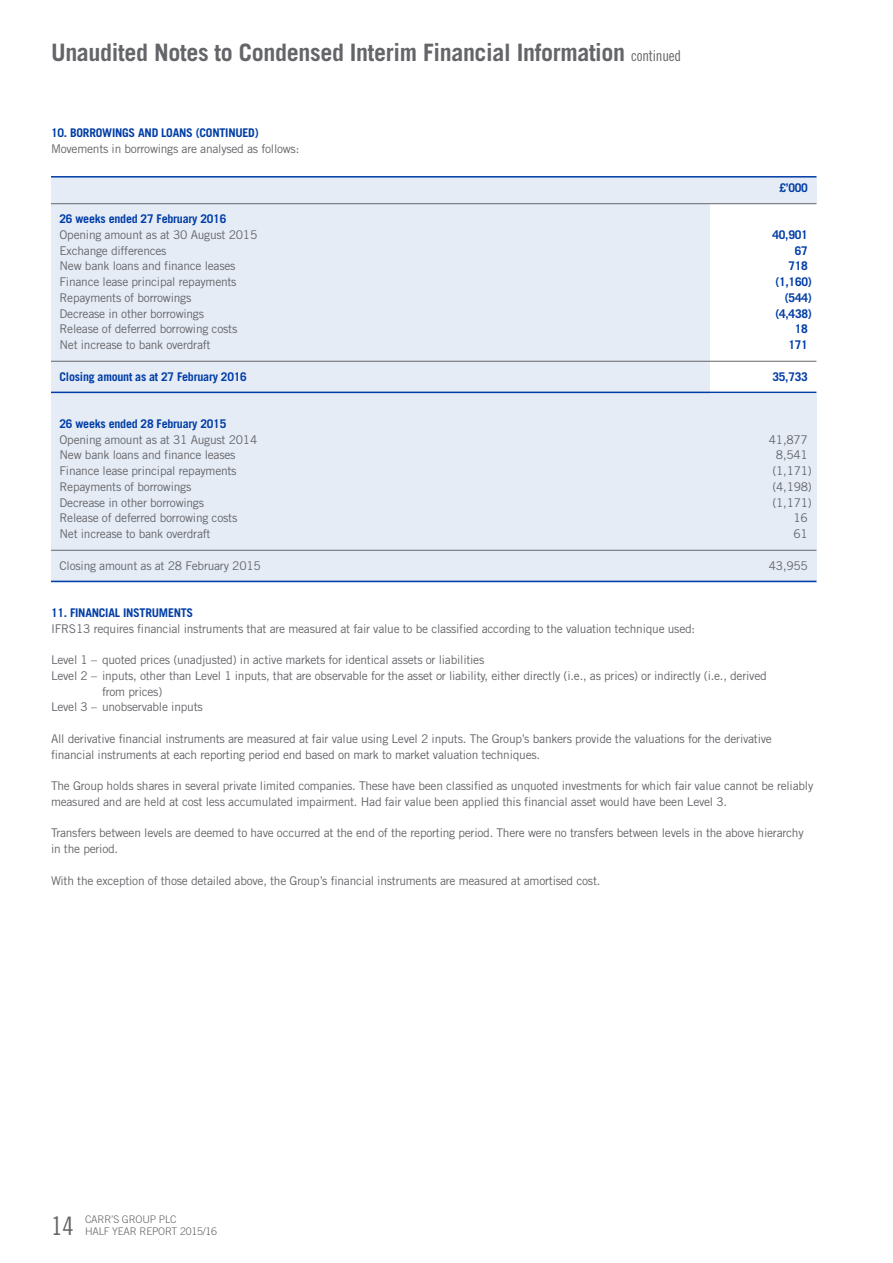
<style>
.page{position:relative;width:893px;height:1263px;background:#fff}
.page>*{position:absolute;margin:0;border:0;box-sizing:border-box;transform-origin:0 0}
.t1{font:25.5px "Trade Gothic Cond Eighteen";color:#646569}
.t2{font:700 24px "Trade Gothic";letter-spacing:-.015em;color:#646569}
.t3{font:12px/15.8px "Trade Gothic";letter-spacing:-.02em;color:#646569}
.t4{font:700 12px "Trade Gothic";letter-spacing:-.02em;color:#003da6}
.t5{font:300 10.5px/12px "Trade Gothic";letter-spacing:-.015em;color:#646569}
.s1{font-family:"Trade Gothic Cond Eighteen";font-weight:400;font-size:15px}
</style>
<div class="page">
<div style="left:51px;top:176px;width:765px;height:407px;background:#e6ecf6"></div>
<hr style="left:51px;top:176px;width:765px;height:2px;background:#003da6">
<div style="left:710px;top:204px;width:106px;height:189px;background:#fff"></div>
<hr style="left:51px;top:203px;width:765px;height:1px;background:#646569">
<hr style="left:51px;top:361px;width:765px;height:1px;background:#646569">
<hr style="left:51px;top:392px;width:765px;height:1px;background:#003da6">
<hr style="left:51px;top:550px;width:765px;height:1px;background:#646569">
<hr style="left:51px;top:581px;width:765px;height:1px;background:#003da6">
<h2 class="t2" style="left:51px;top:38px;width:631px">Unaudited Notes to Condensed Interim Financial Information <span class="s1">continued</span></h2>
<p class="t4" style="left:51px;top:125px;width:33px">10. Borro</p>
<p class="t4" style="left:102px;top:125px;width:44px">wings and</p>
<p class="t4" style="left:161px;top:125px;width:46px">loans (continu</p>
<p class="t4" style="left:243px;top:125px;width:18px">ed)</p>
<p class="t3" style="left:51px;top:140px;width:250px">Movements in borrowings are analysed as follows:</p>
<p class="t4" style="left:779px;top:180px;width:30px">£’000</p>
<p class="t4" style="left:60px;top:212px;width:168px">26 weeks ended 27 February 2016</p>
<p class="t3" style="left:60px;top:227px;width:199px">Opening amount as at 30 August 2015</p>
<p class="t4" style="left:772px;top:227px;width:37px">40,901</p>
<p class="t3" style="left:60px;top:242px;width:109px">Exchange differences</p>
<p class="t4" style="left:795px;top:243px;width:15px">67</p>
<p class="t3" style="left:60px;top:258px;width:177px">New bank loans and finance leases</p>
<p class="t4" style="left:788px;top:259px;width:21px">718</p>
<p class="t3" style="left:60px;top:274px;width:179px">Finance lease principal repayments</p>
<p class="t4" style="left:775px;top:275px;width:38px">(1,160)</p>
<p class="t3" style="left:60px;top:290px;width:133px">Repayments of borrowings</p>
<p class="t4" style="left:785px;top:290px;width:29px">(544)</p>
<p class="t3" style="left:60px;top:305px;width:146px">Decrease in other borrowings</p>
<p class="t4" style="left:775px;top:306px;width:38px">(4,438)</p>
<p class="t3" style="left:60px;top:321px;width:179px">Release of deferred borrowing costs</p>
<p class="t4" style="left:795px;top:322px;width:15px">18</p>
<p class="t3" style="left:60px;top:337px;width:152px">Net increase to bank overdraft</p>
<p class="t4" style="left:788px;top:338px;width:21px">171</p>
<p class="t4" style="left:60px;top:369px;width:189px">Closing amount as at 27 February 2016</p>
<p class="t4" style="left:772px;top:369px;width:37px">35,733</p>
<p class="t4" style="left:60px;top:416px;width:168px">26 weeks ended 28 February 2015</p>
<p class="t3" style="left:60px;top:431px;width:199px">Opening amount as at 31 August 2014</p>
<p class="t3" style="left:769px;top:431px;width:41px">41,877</p>
<p class="t3" style="left:60px;top:447px;width:177px">New bank loans and finance leases</p>
<p class="t3" style="left:776px;top:447px;width:34px">8,541</p>
<p class="t3" style="left:60px;top:463px;width:179px">Finance lease principal repayments</p>
<p class="t3" style="left:772px;top:463px;width:41px">(1,171)</p>
<p class="t3" style="left:60px;top:479px;width:133px">Repayments of borrowings</p>
<p class="t3" style="left:772px;top:479px;width:41px">(4,198)</p>
<p class="t3" style="left:60px;top:494px;width:146px">Decrease in other borrowings</p>
<p class="t3" style="left:772px;top:494px;width:41px">(1,171)</p>
<p class="t3" style="left:60px;top:510px;width:179px">Release of deferred borrowing costs</p>
<p class="t3" style="left:793px;top:510px;width:16px">16</p>
<p class="t3" style="left:60px;top:526px;width:152px">Net increase to bank overdraft</p>
<p class="t3" style="left:793px;top:526px;width:16px">61</p>
<p class="t3" style="left:60px;top:557px;width:203px">Closing amount as at 28 February 2015</p>
<p class="t3" style="left:769px;top:557px;width:41px">43,955</p>
<p class="t4" style="left:51px;top:605px;width:31px">11. Financia</p>
<p class="t4" style="left:115px;top:605px;width:33px">l instrum</p>
<p class="t4" style="left:168px;top:605px;width:27px">ents</p>
<p class="t3" style="left:51px;top:620px;width:646px">IFRS13 requires financial instruments that are measured at fair value to be classified according to the valuation technique used:</p>
<p class="t3" style="left:51px;top:652px;width:435px">Level 1 – quoted prices (unadjusted) in active markets for identical assets or liabilities</p>
<p class="t3" style="left:51px;top:668px;width:717px">Level 2 – inputs, other than Level 1 inputs, that are observable for the asset or liability, either directly (i.e., as prices) or indirectly (i.e., derived</p>
<p class="t3" style="left:102px;top:683px;width:62px">from prices)</p>
<p class="t3" style="left:51px;top:699px;width:153px">Level 3 – unobservable inputs</p>
<p class="t3" style="left:51px;top:731px;width:722px">All derivative financial instruments are measured at fair value using Level 2 inputs. The Group’s bankers provide the valuations for the derivative financial instruments at each reporting period end based on mark to market valuation techniques.</p>
<p class="t3" style="left:51px;top:778px;width:764px">The Group holds shares in several private limited companies. These have been classified as unquoted investments for which fair value cannot be reliably measured and are held at cost less accumulated impairment. Had fair value been applied this financial asset would have been Level 3.</p>
<p class="t3" style="left:51px;top:825px;width:754px">Transfers between levels are deemed to have occurred at the end of the reporting period. There were no transfers between levels in the above hierarchy in the period.</p>
<p class="t3" style="left:51px;top:872px;width:551px">With the exception of those detailed above, the Group’s financial instruments are measured at amortised cost.</p>
<h1 class="t1" style="left:51px;top:1210px;width:24px">14</h1>
<p class="t5" style="left:85px;top:1213px;width:93px">CARR’S GROUP PLC<br>HALF YEAR REPOR</p>
<p class="t5" style="left:172px;top:1225px;width:47px">T 2015/16</p>
</div>
